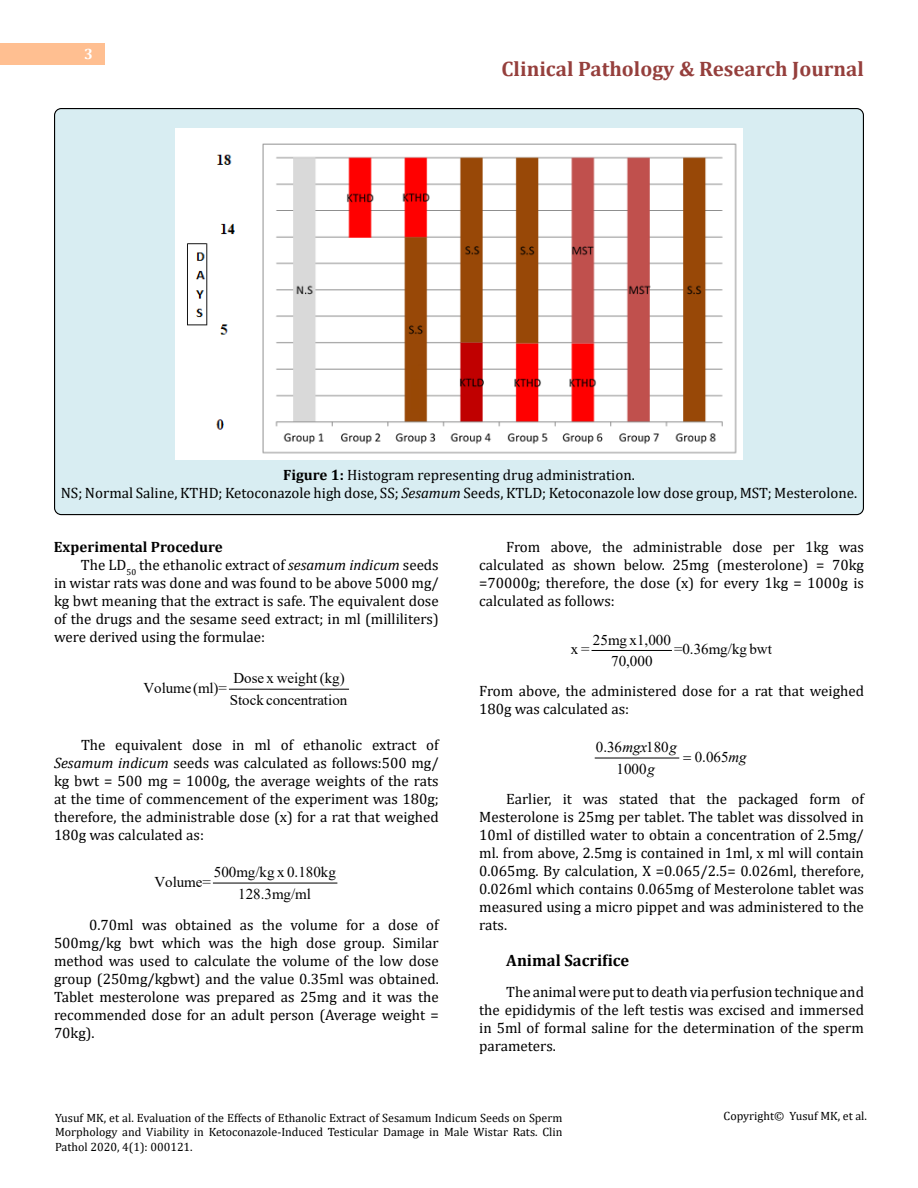
<style>
.page{position:relative;width:918px;height:1188px;background:#fff}
.page>*{position:absolute;margin:0;border:0;box-sizing:border-box;transform-origin:0 0}
.t1{font:700 21px "Cambria";color:#953f3c}
.t2{font:700 16.5px "Cambria";color:#000}
.t3{font:15px/18px "Cambria";color:#000;text-align:justify}
.t4{font:15px "Times New Roman";color:#000}
.t5{font:700 15px "Cambria";color:#000}
.t6{font:700 15px "Cambria";color:#fff}
.t7{font:14.85px "Times New Roman";color:#000}
.t8{font:12px/14.4px "Cambria";color:#000;text-align:justify}
.s1{font-weight:700}
.s2{font-style:italic}
</style>
<div class="page">
<div style="left:0;top:43px;width:105px;height:21px;background:#ffbf91"></div>
<div style="left:55px;top:109px;width:808px;height:406px;background:#d8edf2;border-radius:7px"></div>
<img style="left:176px;top:129px;width:566px;height:331px">
<hr style="left:229px;top:689px;width:120px;height:1px;background:#000">
<hr style="left:213px;top:883px;width:124px;height:1px;background:#000">
<hr style="left:592px;top:650px;width:79px;height:1px;background:#000">
<hr style="left:595px;top:758px;width:84px;height:1px;background:#000">
<p class="t6" style="left:84px;top:44px;width:10px">3</p>
<h1 class="t1" style="left:502px;top:54px;width:364px">Clinical Pathology &amp; Research Journal</h1>
<p class="t3" style="left:61px;top:465px;width:798px;text-align:center"><span class="s1">Figure 1:</span> Histogram representing drug administration.<br>NS; Normal Saline, KTHD; Ketoconazole high dose, SS; <span class="s2">Sesamum</span> Seeds, KTLD; Ketoconazole low dose group, MST; Mesterolone.</p>
<p class="t5" style="left:54px;top:536px;width:170px">Experimental Procedure</p>
<p class="t3" style="left:81px;top:555px;width:359px">The LD<sub>50</sub> the ethanolic extract of <span class="s2">sesamum indicum</span> seeds</p>
<p class="t3" style="left:54px;top:573px;width:386px">in wistar rats was done and was found to be above 5000 mg/</p>
<p class="t3" style="left:54px;top:591px;width:386px">kg bwt meaning that the extract is safe. The equivalent dose</p>
<p class="t3" style="left:54px;top:609px;width:386px">of the drugs and the sesame seed extract; in ml (milliliters)</p>
<p class="t3" style="left:54px;top:627px;width:213px">were derived using the formulae:</p>
<p class="t4" style="left:234px;top:668px;width:113px">Dose x weight (kg)</p>
<p class="t4" style="left:144px;top:677px;width:85px">Volume (ml)=</p>
<p class="t4" style="left:230px;top:689px;width:119px">Stock concentration</p>
<p class="t3" style="left:54px;top:735px;width:386px;text-indent:27px">The equivalent dose in ml of ethanolic extract of <span class="s2">Sesamum indicum</span> seeds was calculated as follows:500 mg/ kg bwt = 500 mg = 1000g, the average weights of the rats at the time of commencement of the experiment was 180g; therefore, the administrable dose (x) for a rat that weighed 180g was calculated as:</p>
<p class="t4" style="left:214px;top:862px;width:124px">500mg/kg x 0.180kg</p>
<p class="t4" style="left:154px;top:871px;width:58px">Volume=</p>
<p class="t4" style="left:238px;top:883px;width:74px">128.3mg/ml</p>
<p class="t3" style="left:54px;top:915px;width:386px;text-indent:35px">0.70ml was obtained as the volume for a dose of 500mg/kg bwt which was the high dose group. Similar method was used to calculate the volume of the low dose group (250mg/kgbwt) and the value 0.35ml was obtained.<br>Tablet mesterolone was prepared as 25mg and it was the recommended dose for an adult person (Average weight = 70kg).</p>
<p class="t3" style="left:479px;top:537px;width:386px;text-indent:27px">From above, the administrable dose per 1kg was calculated as shown below. 25mg (mesterolone) = 70kg =70000g; therefore, the dose (x) for every 1kg = 1000g is calculated as follows:</p>
<p class="t7" style="left:593px;top:629px;width:79px">25mg x1,000</p>
<p class="t7" style="left:571px;top:639px;width:20px">x=</p>
<p class="t7" style="left:674px;top:639px;width:99px">=0.36mg/kg bwt</p>
<p class="t7" style="left:611px;top:651px;width:43px">70,000</p>
<p class="t3" style="left:479px;top:681px;width:386px">From above, the administered dose for a rat that weighed<br>180g was calculated as:</p>
<p class="t4" style="left:596px;top:737px;width:83px">0.36<span class="s2">mgx</span>180<span class="s2">g</span></p>
<p class="t4" style="left:695px;top:746px;width:53px">0.065<span class="s2">mg</span></p>
<p class="t4" style="left:617px;top:758px;width:40px">1000<span class="s2">g</span></p>
<p class="t3" style="left:479px;top:789px;width:386px;text-indent:27px">Earlier, it was stated that the packaged form of Mesterolone is 25mg per tablet. The tablet was dissolved in 10ml of distilled water to obtain a concentration of 2.5mg/ ml. from above, 2.5mg is contained in 1ml, x ml will contain 0.065mg. By calculation, X =0.065/2.5= 0.026ml, therefore, 0.026ml which contains 0.065mg of Mesterolone tablet was measured using a micro pippet and was administered to the rats.</p>
<p class="t2" style="left:506px;top:948px;width:125px">Animal Sacrifice</p>
<p class="t3" style="left:479px;top:983px;width:386px;text-indent:27px">The animal were put to death via perfusion technique and the epididymis of the left testis was excised and immersed in 5ml of formal saline for the determination of the sperm parameters.</p>
<p class="t8" style="left:55px;top:1111px;width:509px">Yusuf MK, et al. Evaluation of the Effects of Ethanolic Extract of Sesamum Indicum Seeds on Sperm Morphology and Viability in Ketoconazole-Induced Testicular Damage in Male Wistar Rats. Clin Pathol 2020, 4(1): 000121.</p>
<p class="t8" style="left:724px;top:1109px;width:145px">Copyright© Yusuf MK, et al.</p>
</div>
